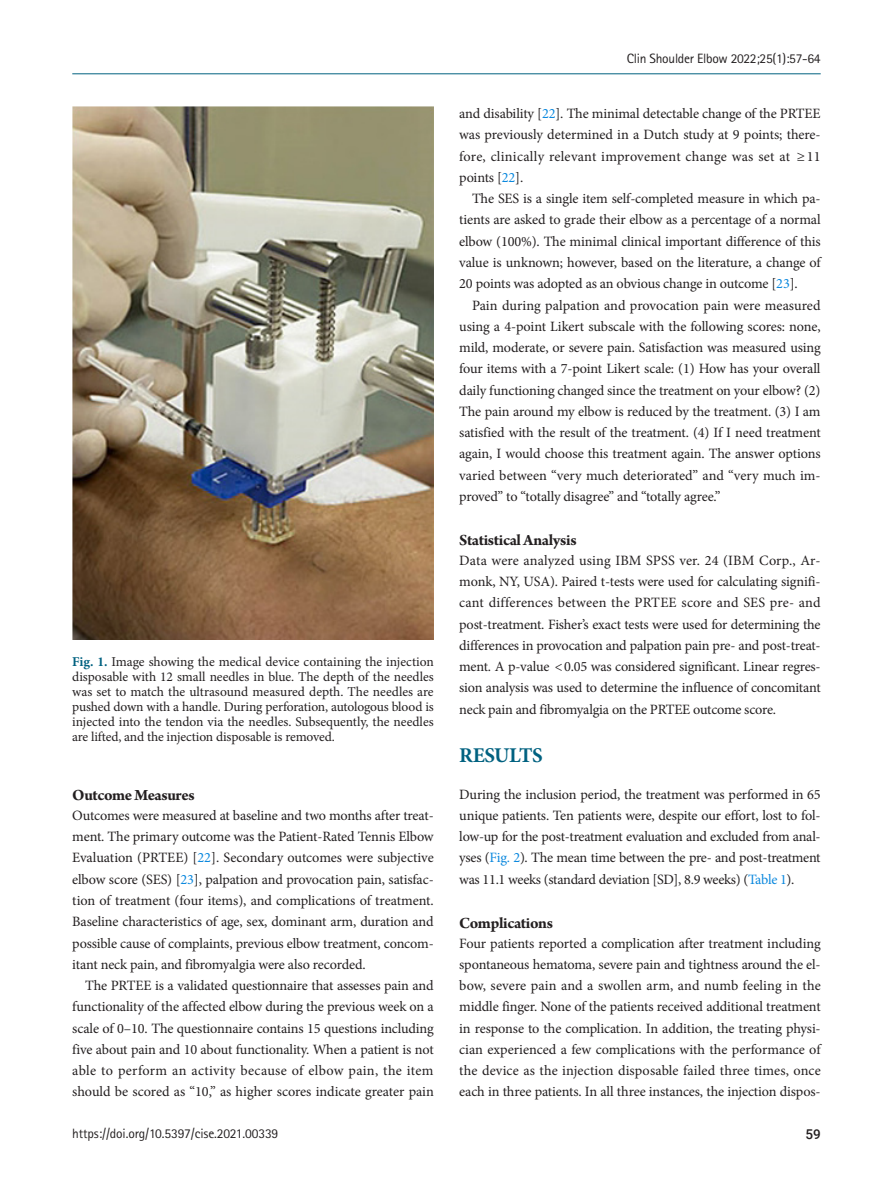
<style>
.page{position:relative;width:893px;height:1191px;background:#fff}
.page>*{position:absolute;margin:0;border:0;box-sizing:border-box;transform-origin:0 0}
.body-title{font:700 21px "Minion Pro";letter-spacing:-.02em;color:#006180}
.body-sub-title{font:700 16.5px "Arno Pro";letter-spacing:-.025em;color:#231f20}
.body{font:14.25px/21.3px "Minion Pro";letter-spacing:-.015em;color:#231f20;text-align:justify}
.fig-caption{font:13.5px/15px "Minion Pro";letter-spacing:-.01em;color:#231f20;text-align:justify}
.t1{font:13.5px "Rotis Sans Serif Std";letter-spacing:-.02em;color:#231f20}
.t2{font:500 13.5px "Roboto";color:#231f20}
.s1{font-weight:700;color:#006180}
.s2{color:#0b88de}
</style>
<div class="page">
<img style="left:72px;top:106px;width:362px;height:533px">
<hr style="left:72px;top:73px;width:749px;height:1px;background:#006180">
<p class="fig-caption" style="left:72px;top:654px;width:363px"><span class="s1">Fig. 1.</span> Image showing the medical device containing the injection disposable with 12 small needles in blue. The depth of the needles was set to match the ultrasound measured depth. The needles are pushed down with a handle. During perforation, autologous blood is injected into the tendon via the needles. Subsequently, the needles are lifted, and the injection disposable is removed.</p>
<p class="body-sub-title" style="left:72px;top:785px;width:124px">Outcome Measures</p>
<p class="body" style="left:72px;top:804px;width:363px">Outcomes were measured at baseline and two months after treat&shy;ment. The primary outcome was the Patient-Rated Tennis Elbow Evaluation (PRTEE) [<span class="s2">22</span>]. Secondary outcomes were subjective elbow score (SES) [<span class="s2">23</span>], palpation and provocation pain, satisfac&shy;tion of treatment (four items), and complications of treatment.<br>Baseline characteristics of age, sex, dominant arm, duration and possible cause of complaints, previous elbow treatment, concom&shy;itant neck pain, and fibromyalgia were also recorded.</p>
<p class="body" style="left:72px;top:975px;width:363px;text-indent:13px">The PRTEE is a validated questionnaire that assesses pain and functionality of the affected elbow during the previous week on a scale of 0–10. The questionnaire contains 15 questions including five about pain and 10 about functionality. When a patient is not able to perform an activity because of elbow pain, the item should be scored as “10,” as higher scores indicate greater pain</p>
<p class="t1" style="left:627px;top:51px;width:195px">Clin Shoulder Elbow 2022;25(1):57-64</p>
<p class="body" style="left:459px;top:103px;width:363px">and disability [<span class="s2">22</span>]. The minimal detectable change of the PRTEE was previously determined in a Dutch study at 9 points; there&shy;fore, clinically relevant improvement change was set at ≥11 points [<span class="s2">22</span>].</p>
<p class="body" style="left:459px;top:188px;width:363px;text-indent:13px">The SES is a single item self-completed measure in which pa&shy;tients are asked to grade their elbow as a percentage of a normal elbow (100%). The minimal clinical important difference of this value is unknown; however, based on the literature, a change of 20 points was adopted as an obvious change in outcome [<span class="s2">23</span>].</p>
<p class="body" style="left:459px;top:294px;width:363px;text-indent:13px">Pain during palpation and provocation pain were measured using a 4-point Likert subscale with the following scores: none, mild, moderate, or severe pain. Satisfaction was measured using four items with a 7-point Likert scale: (1) How has your overall daily functioning changed since the treatment on your elbow? (2)<br>The pain around my elbow is reduced by the treatment. (3) I am satisfied with the result of the treatment. (4) If I need treatment again, I would choose this treatment again. The answer options varied between “very much deteriorated” and “very much im&shy;proved” to “totally disagree” and “totally agree.”</p>
<p class="body-sub-title" style="left:459px;top:530px;width:119px">Statistical Analysis</p>
<p class="body" style="left:459px;top:549px;width:363px">Data were analyzed using IBM SPSS ver. 24 (IBM Corp., Ar&shy;monk, NY, USA). Paired t-tests were used for calculating signifi&shy;cant differences between the PRTEE score and SES pre- and post-treatment. Fisher’s exact tests were used for determining the differences in provocation and palpation pain pre- and post-treat&shy;ment. A p-value &lt;0.05 was considered significant. Linear regres&shy;sion analysis was used to determine the influence of concomitant neck pain and fibromyalgia on the PRTEE outcome score.</p>
<p class="body-title" style="left:459px;top:740px;width:85px">RESULTS</p>
<p class="body" style="left:459px;top:783px;width:363px">During the inclusion period, the treatment was performed in 65 unique patients. Ten patients were, despite our effort, lost to fol&shy;low-up for the post-treatment evaluation and excluded from anal&shy;yses (<span class="s2">Fig. 2</span>). The mean time between the pre- and post-treatment was 11.1 weeks (standard deviation [SD], 8.9 weeks) (<span class="s2">Table 1</span>).</p>
<p class="body-sub-title" style="left:459px;top:913px;width:95px">Complications</p>
<p class="body" style="left:459px;top:932px;width:363px">Four patients reported a complication after treatment including spontaneous hematoma, severe pain and tightness around the el&shy;bow, severe pain and a swollen arm, and numb feeling in the middle finger. None of the patients received additional treatment in response to the complication. In addition, the treating physi&shy;cian experienced a few complications with the performance of the device as the injection disposable failed three times, once each in three patients. In all three instances, the injection dispos-</p>
<p class="t1" style="left:72px;top:1125px;width:208px">https://doi.org/10.5397/cise.2021.00339</p>
<p class="t2" style="left:805px;top:1124px;width:17px">59</p>
</div>
